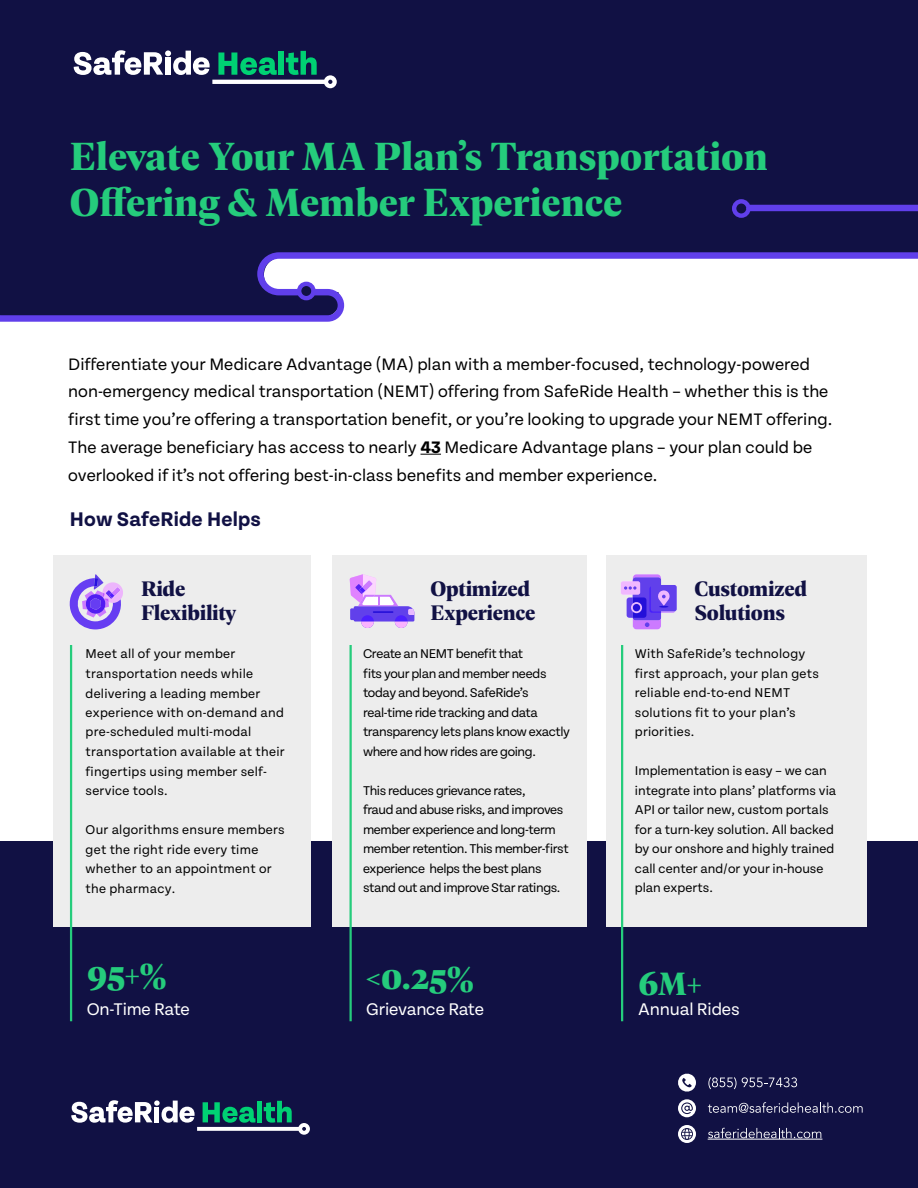
<style>
.page{position:relative;width:918px;height:1188px;background:#fff}
.page>*{position:absolute;margin:0;border:0;box-sizing:border-box;transform-origin:0 0}
.t1{font:700 42px/46.5px "Geller Headline";color:#25cc7c}
.t2{font:700 39px "Geller Headline";color:#25cc7c}
.t3{font:700 22.5px/24px "Geller Headline";letter-spacing:-.01em;color:#114}
.t4{font:700 21px "Tenon";letter-spacing:.01em;color:#114}
.t5{font:18px "Tenon";letter-spacing:-.01em;color:#fff}
.t6{font:17.7px/27.9px "Tenon";color:#000}
.t7{font:13.5px/19.5px "Tenon";letter-spacing:.02em;color:#000}
.t8{font:13.5px/19.5px "Tenon";letter-spacing:-.03em;color:#000}
.t9{font:13.5px/19.5px "Tenon";color:#000}
.s1{font-weight:700}
.s2{font-size:34.5px}
</style>
<div class="page">
<div style="left:0;top:842px;width:918px;height:346px;background:#114"></div>
<svg style="left:421px;top:454px;width:20px;height:1px"></svg>
<div style="left:606px;top:555px;width:260px;height:372px;background:#ededed"></div>
<div style="left:333px;top:555px;width:254px;height:372px;background:#ededed"></div>
<div style="left:53px;top:555px;width:258px;height:372px;background:#ededed"></div>
<svg style="left:69px;top:574px;width:54px;height:55px"></svg>
<svg style="left:350px;top:574px;width:65px;height:54px"></svg>
<svg style="left:621px;top:574px;width:56px;height:55px"></svg>
<hr style="left:70px;top:645px;width:2px;height:376px;background:#25cc7c">
<hr style="left:350px;top:645px;width:2px;height:376px;background:#25cc7c">
<hr style="left:621px;top:645px;width:2px;height:376px;background:#25cc7c">
<hr style="left:708px;top:1139px;width:114px;height:1px;background:#fff">
<svg style="left:708px;top:1077px;width:89px;height:12px"></svg>
<svg style="left:708px;top:1102px;width:155px;height:11px"></svg>
<svg style="left:708px;top:1128px;width:113px;height:10px"></svg>
<svg style="left:678px;top:1073px;width:18px;height:19px"></svg>
<svg style="left:678px;top:1099px;width:18px;height:18px"></svg>
<svg style="left:678px;top:1125px;width:18px;height:18px"></svg>
<svg style="left:71px;top:1100px;width:239px;height:35px"></svg>
<svg style="left:0;top:0;width:918px;height:322px;background:#343463"></svg>
<svg style="left:297px;top:282px;width:19px;height:18px"></svg>
<svg style="left:732px;top:199px;width:19px;height:19px"></svg>
<p class="t1" style="left:70px;top:131px;width:699px">Elevate Your MA Plan’s Transportation<br>Offering &amp; Member Experience</p>
<p class="t6" style="left:68px;top:350px;width:765px">Differentiate your Medicare Advantage (MA) plan with a member-focused, technology-powered non-emergency medical transportation (NEMT) offering from SafeRide Health – whether this is the first time you’re offering a transportation benefit, or you’re looking to upgrade your NEMT offering.<br>The average beneficiary has access to nearly <span class="s1">43</span> Medicare Advantage plans – your plan could be overlooked if it’s not offering best-in-class benefits and member experience.</p>
<p class="t4" style="left:70px;top:508px;width:193px">How SafeRide Helps</p>
<p class="t3" style="left:141px;top:575px;width:96px">Ride<br>Flexibility</p>
<p class="t3" style="left:431px;top:575px;width:106px">Optimized<br>Experience</p>
<p class="t3" style="left:694px;top:575px;width:114px">Customized<br>Solutions</p>
<p class="t7" style="left:86px;top:644px;width:201px">Meet all of your member transportation needs while delivering a leading member experience with on-demand and pre-scheduled multi-modal transportation available at their fingertips using member self&shy;service tools.</p>
<p class="t7" style="left:86px;top:820px;width:201px">Our algorithms ensure members get the right ride every time whether to an appointment or the pharmacy.</p>
<p class="t2" style="left:87px;top:947px;width:82px">95+%</p>
<p class="t5" style="left:87px;top:1000px;width:105px">On-Time Rate</p>
<p class="t8" style="left:363px;top:644px;width:185px">Create an NEMT benefit that<br>fits your plan and member needs today and beyond. SafeRide’s real-time ride tracking and data</p>
<p class="t8" style="left:363px;top:722px;width:208px">transparency lets plans know exactly where and how rides are going.</p>
<p class="t8" style="left:363px;top:781px;width:207px">This reduces grievance rates,<br>fraud and abuse risks, and improves member experience and long-term member retention. This member-first experience helps the best plans stand out and improve Star ratings.</p>
<p class="t2" style="left:366px;top:949px;width:109px">&lt;0.25%</p>
<p class="t5" style="left:366px;top:1000px;width:119px">Grievance Rate</p>
<p class="t7" style="left:635px;top:644px;width:186px">With SafeRide’s technology first approach, your plan gets</p>
<p class="t7" style="left:635px;top:683px;width:157px">reliable end-to-end NEMT</p>
<p class="t7" style="left:635px;top:703px;width:162px">solutions fit to your plan’s priorities.</p>
<p class="t9" style="left:635px;top:761px;width:203px">Implementation is easy – we can integrate into plans’ platforms via API or tailor new, custom portals for a turn-key solution. All backed by our onshore and highly trained call center and/or your in-house</p>
<p class="t9" style="left:635px;top:878px;width:80px">plan experts.</p>
<p class="t2" style="left:638px;top:956px;width:65px">6<span class="s2">M</span>+</p>
<p class="t5" style="left:638px;top:1000px;width:103px">Annual Rides</p>
</div>
